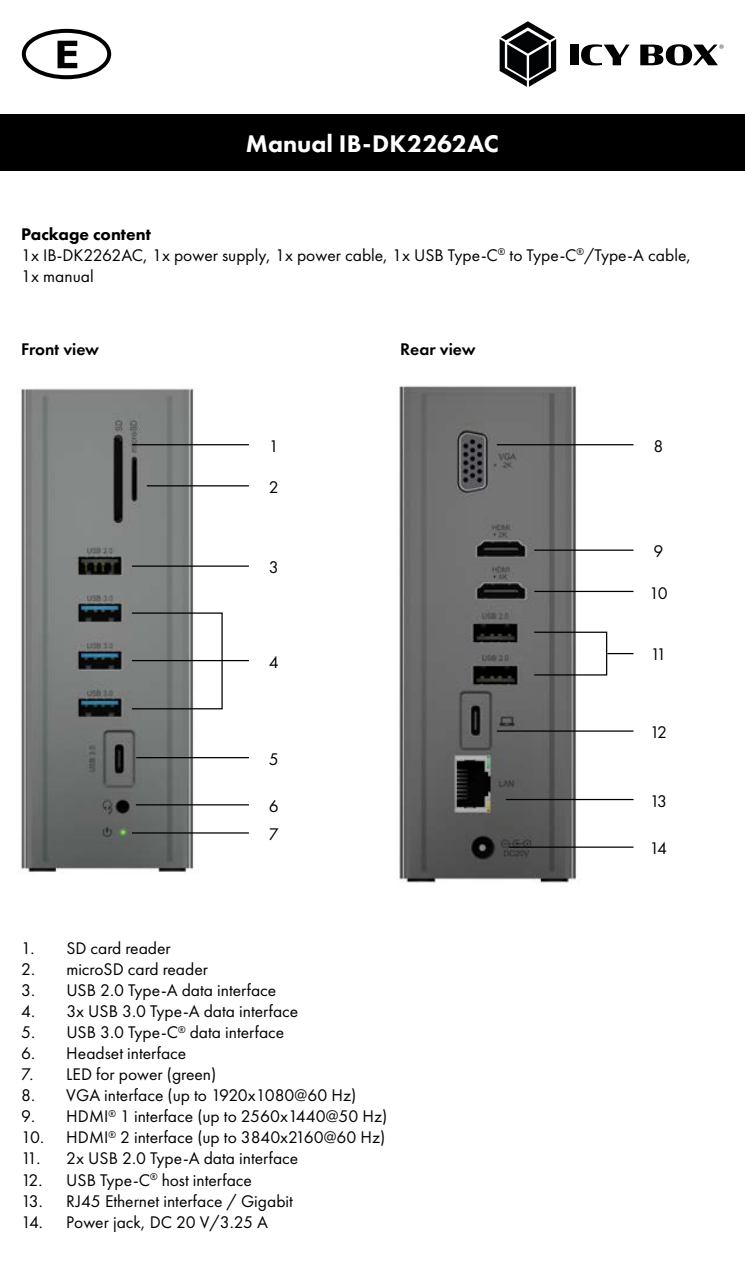
<style>
.page{position:relative;width:745px;height:1276px;background:#fff}
.page>*{position:absolute;margin:0;border:0;box-sizing:border-box;transform-origin:0 0}
.t1{font:800 25px "Futura PT";color:#fff}
.t2{font:17.5px/21px "Futura PT";color:#000}
.t3{font:600 17.5px "Futura PT";color:#000}
.s1{font-weight:800}
</style>
<div class="page">
<div style="left:0;top:115px;width:744px;height:56px;background:#000"></div>
<div style="left:569px;top:45px;width:9px;height:20px;background:#000"></div>
<svg style="left:581px;top:44px;width:48px;height:21px"></svg>
<svg style="left:640px;top:44px;width:83px;height:22px"></svg>
<svg style="left:499px;top:21px;width:57px;height:66px"></svg>
<svg style="left:23px;top:30px;width:87px;height:48px"></svg>
<div style="left:21px;top:28px;width:91px;height:52px;border:4px solid #fff;border-radius:50%"></div>
<div style="left:22px;top:29px;width:89px;height:50px;border:4px solid #000;border-radius:50%"></div>
<svg style="left:57px;top:41px;width:20px;height:27px"></svg>
<img style="left:399px;top:385px;width:235px;height:499px">
<img style="left:21px;top:388px;width:214px;height:484px">
<hr style="left:132px;top:660px;width:117px;height:1px;background:#000">
<div style="left:131px;top:612px;width:91px;height:97px;border:1px solid #000"></div>
<svg style="left:607px;top:653px;width:26px;height:1px"></svg>
<div style="left:533px;top:631px;width:74px;height:44px;border:1px solid #000"></div>
<hr style="left:132px;top:565px;width:117px;height:2px;background:#000">
<hr style="left:534px;top:549px;width:99px;height:2px;background:#000">
<hr style="left:534px;top:591px;width:99px;height:1px;background:#000">
<hr style="left:136px;top:757px;width:113px;height:1px;background:#000">
<hr style="left:496px;top:730px;width:137px;height:1px;background:#000">
<hr style="left:136px;top:804px;width:113px;height:1px;background:#000">
<hr style="left:505px;top:799px;width:128px;height:1px;background:#000">
<hr style="left:132px;top:832px;width:117px;height:1px;background:#000">
<hr style="left:508px;top:846px;width:125px;height:2px;background:#000">
<hr style="left:132px;top:444px;width:117px;height:1px;background:#000">
<hr style="left:496px;top:444px;width:137px;height:1px;background:#000">
<hr style="left:147px;top:485px;width:102px;height:1px;background:#000">
<h1 class="t1" style="left:246px;top:128px;width:254px">Manual IB-DK2262AC</h1>
<p class="t2" style="left:21px;top:224px;width:671px"><span class="s1">Package content<br></span>1x IB-DK2262AC, 1x power supply, 1x power cable, 1x USB Type-C<sup>®</sup> to Type-C<sup>®</sup>/Type-A cable,<br>1x manual</p>
<p class="t3" style="left:21px;top:338px;width:79px">Front view</p>
<p class="t3" style="left:400px;top:338px;width:77px">Rear view</p>
<p class="t2" style="left:269px;top:436px;width:11px">1</p>
<p class="t2" style="left:653px;top:436px;width:11px">8</p>
<p class="t2" style="left:269px;top:477px;width:11px">2</p>
<p class="t2" style="left:269px;top:557px;width:11px">3</p>
<p class="t2" style="left:269px;top:651px;width:11px">4</p>
<p class="t2" style="left:269px;top:748px;width:11px">5</p>
<p class="t2" style="left:653px;top:541px;width:11px">9</p>
<p class="t2" style="left:648px;top:582px;width:20px">10</p>
<p class="t2" style="left:650px;top:643px;width:17px">11</p>
<p class="t2" style="left:649px;top:722px;width:19px">12</p>
<p class="t2" style="left:269px;top:795px;width:11px">6</p>
<p class="t2" style="left:649px;top:790px;width:19px">13</p>
<p class="t2" style="left:269px;top:824px;width:11px">7</p>
<p class="t2" style="left:649px;top:838px;width:19px">14</p>
<p class="t2" style="left:21px;top:938px;width:151px">1. SD card reader</p>
<p class="t2" style="left:21px;top:959px;width:188px">2. microSD card reader</p>
<p class="t2" style="left:21px;top:980px;width:256px">3. USB 2.0 Type-A data interface</p>
<p class="t2" style="left:21px;top:1001px;width:278px">4. 3x USB 3.0 Type-A data interface</p>
<p class="t2" style="left:21px;top:1022px;width:264px">5. USB 3.0 Type-C<sup>®</sup> data interface</p>
<p class="t2" style="left:21px;top:1043px;width:166px">6. Headset interface</p>
<p class="t2" style="left:21px;top:1064px;width:196px">7. LED for power (green)</p>
<p class="t2" style="left:21px;top:1085px;width:336px">8. VGA interface (up to 1920x1080@60 Hz)</p>
<p class="t2" style="left:21px;top:1106px;width:367px">9. HDMI<sup>®</sup> 1 interface (up to 2560x1440@50 Hz)</p>
<p class="t2" style="left:21px;top:1127px;width:365px">10. HDMI<sup>®</sup> 2 interface (up to 3840x2160@60 Hz)</p>
<p class="t2" style="left:21px;top:1148px;width:278px">11. 2x USB 2.0 Type-A data interface</p>
<p class="t2" style="left:21px;top:1169px;width:232px">12. USB Type-C<sup>®</sup> host interface</p>
<p class="t2" style="left:21px;top:1190px;width:273px">13. RJ45 Ethernet interface / Gigabit</p>
<p class="t2" style="left:21px;top:1211px;width:248px">14. Power jack, DC 20 V/3.25 A</p>
</div>
